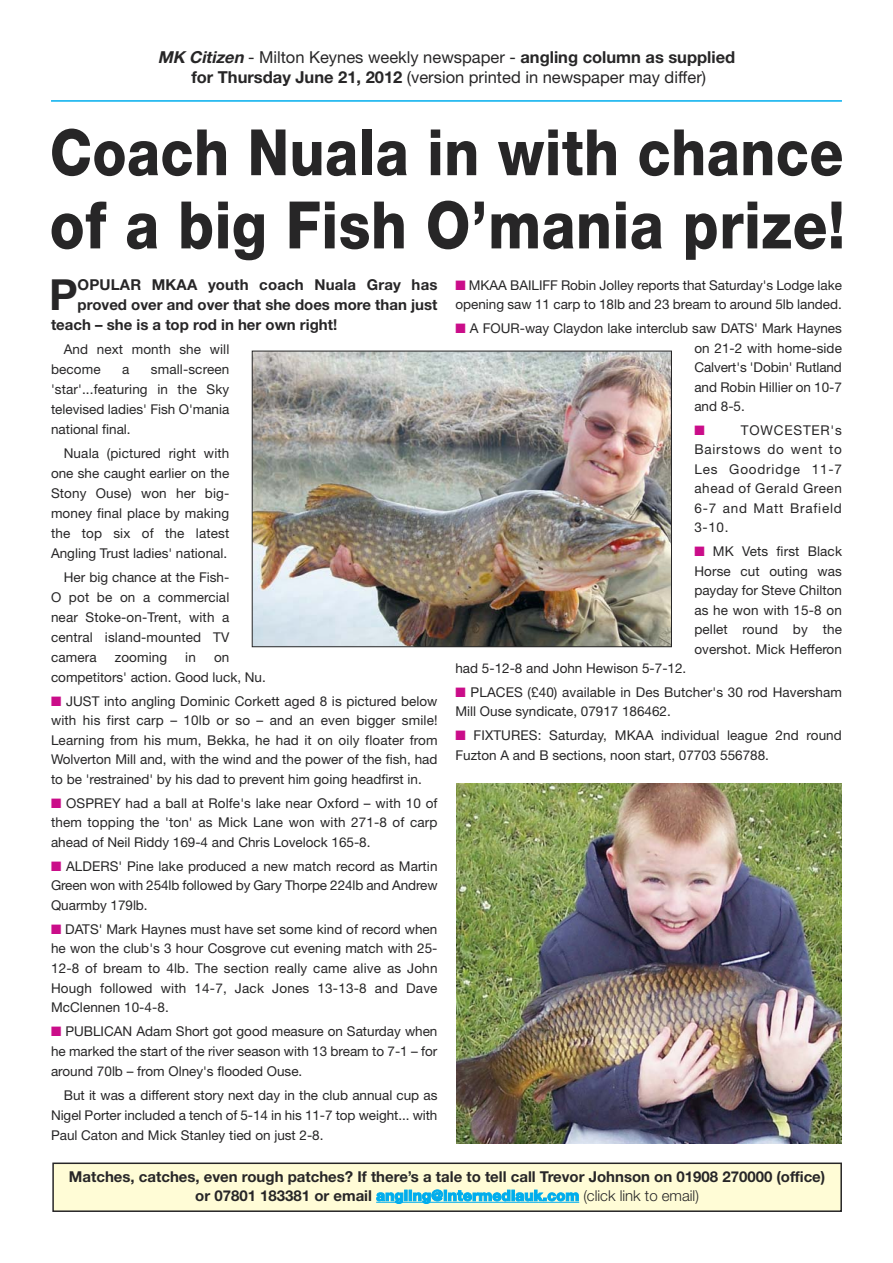
<style>
.page{position:relative;width:893px;height:1263px;background:#fff}
.page>*{position:absolute;margin:0;border:0;box-sizing:border-box;transform-origin:0 0}
.t1{font:800 65.55px "Helvetica Neue";letter-spacing:.01em;color:#272627;scale:.87 1}
.t2{font:800 63.9px "Helvetica Neue";letter-spacing:.01em;color:#272627;scale:.87 1}
.t3{font:700 42.9px "Helvetica Neue";color:#272627}
.t4{font:16.5px/19.8px "Helvetica Neue";color:#272627;text-align:center}
.t5{font:700 15px/19.2px "Helvetica Neue";color:#272627;text-align:center}
.t6{font:13.5px/19.5px "Helvetica Neue";color:#272627;text-align:justify}
.t7{font:13.5px "Zapf Dingbats ITC";color:#ca0d89}
.s1{font-weight:700;font-style:italic}
.s2{font-weight:700}
.s3{color:#ca0d89}
.s4{font-weight:800;color:#00aded}
.s5{font-weight:300}
</style>
<div class="page">
<hr style="left:51px;top:100px;width:791px;height:2px;background:#00aded">
<div style="left:53px;top:1163px;width:788px;height:48px;background:#fffcd6"></div>
<div style="left:52px;top:1162px;width:790px;height:50px;border:2px solid #272627"></div>
<hr style="left:376px;top:1202px;width:203px;height:1px;background:#00aded">
<img style="left:254px;top:353px;width:416px;height:292px">
<div style="left:252px;top:351px;width:420px;height:296px;border:1px solid #272627"></div>
<img style="left:456px;top:784px;width:385px;height:359px">
<p class="t4" style="left:158px;top:49px;width:579px"><span class="s1">MK Citizen</span> - Milton Keynes weekly newspaper - <span class="s2">angling column as supplied for Thursday June 21, 2012</span> (version printed in newspaper may differ)</p>
<h2 class="t2" style="left:50px;top:130px;width:914px">Coach Nuala in with chance</h2>
<h1 class="t1" style="left:50px;top:202px;width:915px">of a big Fish O’mania prize!</h1>
<h3 class="t3" style="left:49px;top:280px;width:30px">P</h3>
<p class="t5" style="left:78px;top:277px;width:361px">OPULAR MKAA youth coach Nuala Gray has</p>
<p class="t5" style="left:78px;top:297px;width:361px">proved over and over that she does more than just</p>
<p class="t5" style="left:51px;top:317px;width:288px">teach – she is a top rod in her own right!</p>
<p class="t6" style="left:51px;top:341px;width:180px;line-height:20px;text-indent:13px">And next month she will become</p>
<p class="t6" style="left:51px;top:361px;width:180px;line-height:20px;text-indent:100px">small-screen 'star'...featuring in the Sky televised ladies' Fish O'mania national final.</p>
<p class="t6" style="left:51px;top:445px;width:180px;line-height:20px;text-indent:13px">Nuala (pictured right with one she caught earlier on the Stony Ouse) won her big&shy;money final place by making the top six of the latest Angling Trust ladies' national.</p>
<p class="t6" style="left:51px;top:569px;width:180px;line-height:20px;text-indent:13px">Her big chance at the Fish-O pot be on a commercial near Stoke-on-Trent, with a central island-mounted TV camera</p>
<p class="t6" style="left:122px;top:361px;width:9px">a</p>
<p class="t6" style="left:115px;top:649px;width:54px">zooming</p>
<p class="t6" style="left:185px;top:649px;width:12px">in</p>
<p class="t6" style="left:51px;top:649px;width:216px;line-height:20px;text-indent:163px">on competitors' action. Good luck, Nu.</p>
<p class="t6" style="left:51px;top:693px;width:388px"><span class="s3">■</span> JUST into angling Dominic Corkett aged 8 is pictured below with his first carp – 10lb or so – and an even bigger smile!<br>Learning from his mum, Bekka, he had it on oily floater from Wolverton Mill and, with the wind and the power of the fish, had to be 'restrained' by his dad to prevent him going headfirst in.</p>
<p class="t6" style="left:51px;top:794px;width:388px"><span class="s3">■</span> OSPREY had a ball at Rolfe's lake near Oxford – with 10 of them topping the 'ton' as Mick Lane won with 271-8 of carp ahead of Neil Riddy 169-4 and Chris Lovelock 165-8.</p>
<p class="t6" style="left:51px;top:857px;width:388px"><span class="s3">■</span> ALDERS' Pine lake produced a new match record as Martin Green won with 254lb followed by Gary Thorpe 224lb and Andrew Quarmby 179lb.</p>
<p class="t6" style="left:51px;top:920px;width:388px"><span class="s3">■</span> DATS' Mark Haynes must have set some kind of record when he won the club's 3 hour Cosgrove cut evening match with 25- 12-8 of bream to 4lb. The section really came alive as John Hough followed with 14-7, Jack Jones 13-13-8 and Dave McClennen 10-4-8.</p>
<p class="t6" style="left:51px;top:1023px;width:388px"><span class="s3">■</span> PUBLICAN Adam Short got good measure on Saturday when he marked the start of the river season with 13 bream to 7-1 – for around 70lb – from Olney's flooded Ouse.</p>
<p class="t6" style="left:51px;top:1086px;width:388px;line-height:20.1px;text-indent:13px">But it was a different story next day in the club annual cup as Nigel Porter included a tench of 5-14 in his 11-7 top weight... with Paul Caton and Mick Stanley tied on just 2-8.</p>
<p class="t6" style="left:455px;top:277px;width:388px"><span class="s3">■</span> MKAA BAILIFF Robin Jolley reports that Saturday's Lodge lake opening saw 11 carp to 18lb and 23 bream to around 5lb landed.</p>
<p class="t6" style="left:694px;top:320px;width:149px;text-indent:-239px"><span class="s3">■</span> A FOUR-way Claydon lake interclub saw DATS' Mark Haynes on 21-2 with home-side Calvert's 'Dobin' Rutland and Robin Hillier on 10-7 and 8-5.</p>
<p class="t7" style="left:694px;top:425px;width:12px">■</p>
<p class="t6" style="left:694px;top:422px;width:149px;text-indent:47px">TOWCESTER's Bairstows do went to Les Goodridge 11-7 ahead of Gerald Green 6-7 and Matt Brafield 3-10.</p>
<p class="t6" style="left:694px;top:543px;width:149px"><span class="s3">■</span> MK Vets first Black Horse cut outing was payday for Steve Chilton as he won with 15-8 on pellet round by the overshot. Mick Hefferon</p>
<p class="t6" style="left:455px;top:660px;width:232px">had 5-12-8 and John Hewison 5-7-12.</p>
<p class="t6" style="left:455px;top:684px;width:388px"><span class="s3">■</span> PLACES (£40) available in Des Butcher's 30 rod Haversham<br>Mill Ouse syndicate, 07917 186462.</p>
<p class="t6" style="left:455px;top:727px;width:388px"><span class="s3">■</span> FIXTURES: Saturday, MKAA individual league 2nd round<br>Fuzton A and B sections, noon start, 07703 556788.</p>
<p class="t5" style="left:69px;top:1168px;width:758px">Matches, catches, even rough patches? If there’s a tale to tell call Trevor Johnson on 01908 270000 (office) or 07801 183381 or email <span class="s4">angling@intermediauk.com</span> <span class="s5">(click link to email)</span></p>
</div>
